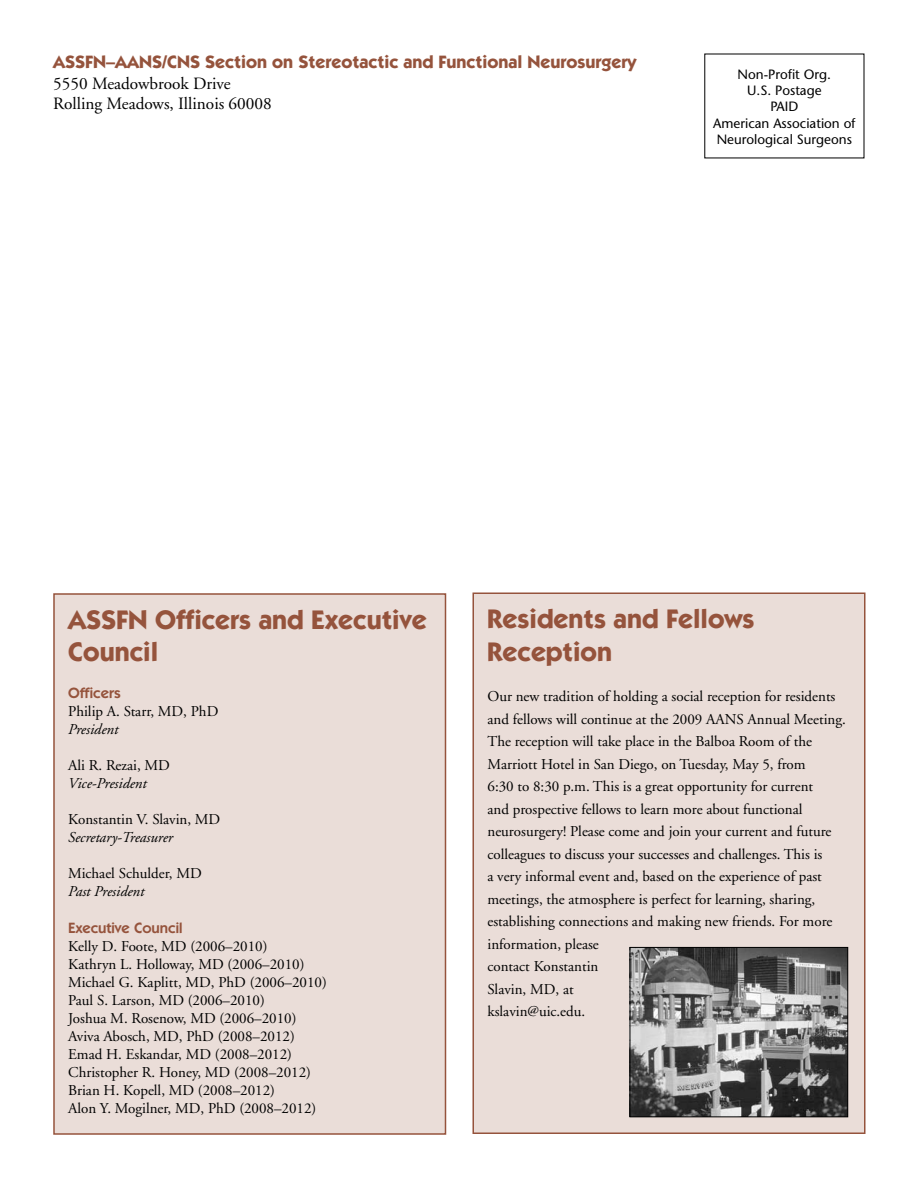
<style>
.page{position:relative;width:918px;height:1188px;background:#fff}
.page>*{position:absolute;margin:0;border:0;box-sizing:border-box;transform-origin:0 0}
.t1{font:700 27px/32.4px "Itc Kabel";color:#95533c}
.t2{font:700 18px "Itc Kabel";color:#95533c}
.t3{font:17.25px/20.7px "Adobe Garamond";color:#000}
.t4{font:15px/22.5px "Adobe Garamond";color:#000}
.t5{font:italic 15px "Adobe Garamond";color:#000}
.t6{font:600 15px "Itc Kabel";color:#95533c}
.t7{font:13.5px/16.2px "Stone Sans";color:#000;text-align:center}
</style>
<div class="page">
<div style="left:54px;top:594px;width:392px;height:540px;background:#eaddd8"></div>
<div style="left:53px;top:593px;width:393px;height:542px;border:2px solid #95533c"></div>
<div style="left:473px;top:593px;width:392px;height:540px;background:#eaddd8"></div>
<div style="left:472px;top:592px;width:394px;height:542px;border:2px solid #95533c"></div>
<img style="left:632px;top:949px;width:214px;height:166px">
<div style="left:630px;top:947px;width:218px;height:170px;border:1px solid #000"></div>
<p class="t2" style="left:53px;top:51px;width:585px">ASSFN–AANS/CNS Section on Stereotactic and Functional Neurosurgery</p>
<p class="t3" style="left:53px;top:73px;width:220px">5550 Meadowbrook Drive<br>Rolling Meadows, Illinois 60008</p>
<p class="t7" style="left:713px;top:66px;width:144px">Non-Profit Org.<br>U.S. Postage<br>PAID<br>American Association of<br>Neurological Surgeons</p>
<h1 class="t1" style="left:68px;top:603px;width:360px">ASSFN Officers and Executive<br>Council</h1>
<p class="t6" style="left:68px;top:684px;width:54px">Officers</p>
<p class="t4" style="left:68px;top:701px;width:152px">Philip A. Starr, MD, PhD</p>
<p class="t5" style="left:68px;top:721px;width:52px">President</p>
<p class="t4" style="left:68px;top:755px;width:103px">Ali R. Rezai, MD</p>
<p class="t5" style="left:68px;top:775px;width:80px">Vice-President</p>
<p class="t4" style="left:68px;top:809px;width:154px">Konstantin V. Slavin, MD</p>
<p class="t5" style="left:68px;top:829px;width:106px">Secretary-Treasurer</p>
<p class="t4" style="left:68px;top:863px;width:135px">Michael Schulder, MD</p>
<p class="t5" style="left:68px;top:883px;width:78px">Past President</p>
<p class="t6" style="left:68px;top:919px;width:116px">Executive Council</p>
<p class="t4" style="left:68px;top:938px;width:260px;line-height:18px">Kelly D. Foote, MD (2006–2010)<br>Kathryn L. Holloway, MD (2006–2010)<br>Michael G. Kaplitt, MD, PhD (2006–2010)<br>Paul S. Larson, MD (2006–2010)<br>Joshua M. Rosenow, MD (2006–2010)<br>Aviva Abosch, MD, PhD (2008–2012)<br>Emad H. Eskandar, MD (2008–2012)<br>Christopher R. Honey, MD (2008–2012)<br>Brian H. Kopell, MD (2008–2012)<br>Alon Y. Mogilner, MD, PhD (2008–2012)</p>
<h1 class="t1" style="left:488px;top:602px;width:269px">Residents and Fellows<br>Reception</h1>
<p class="t4" style="left:488px;top:686px;width:360px">Our new tradition of holding a social reception for residents and fellows will continue at the 2009 AANS Annual Meeting.<br>The reception will take place in the Balboa Room of the Marriott Hotel in San Diego, on Tuesday, May 5, from<br>6:30 to 8:30 p.m. This is a great opportunity for current<br>and prospective fellows to learn more about functional neurosurgery! Please come and join your current and future colleagues to discuss your successes and challenges. This is<br>a very informal event and, based on the experience of past meetings, the atmosphere is perfect for learning, sharing, establishing connections and making new friends. For more information, please<br>contact Konstantin<br>Slavin, MD, at<br>kslavin@uic.edu.</p>
</div>
